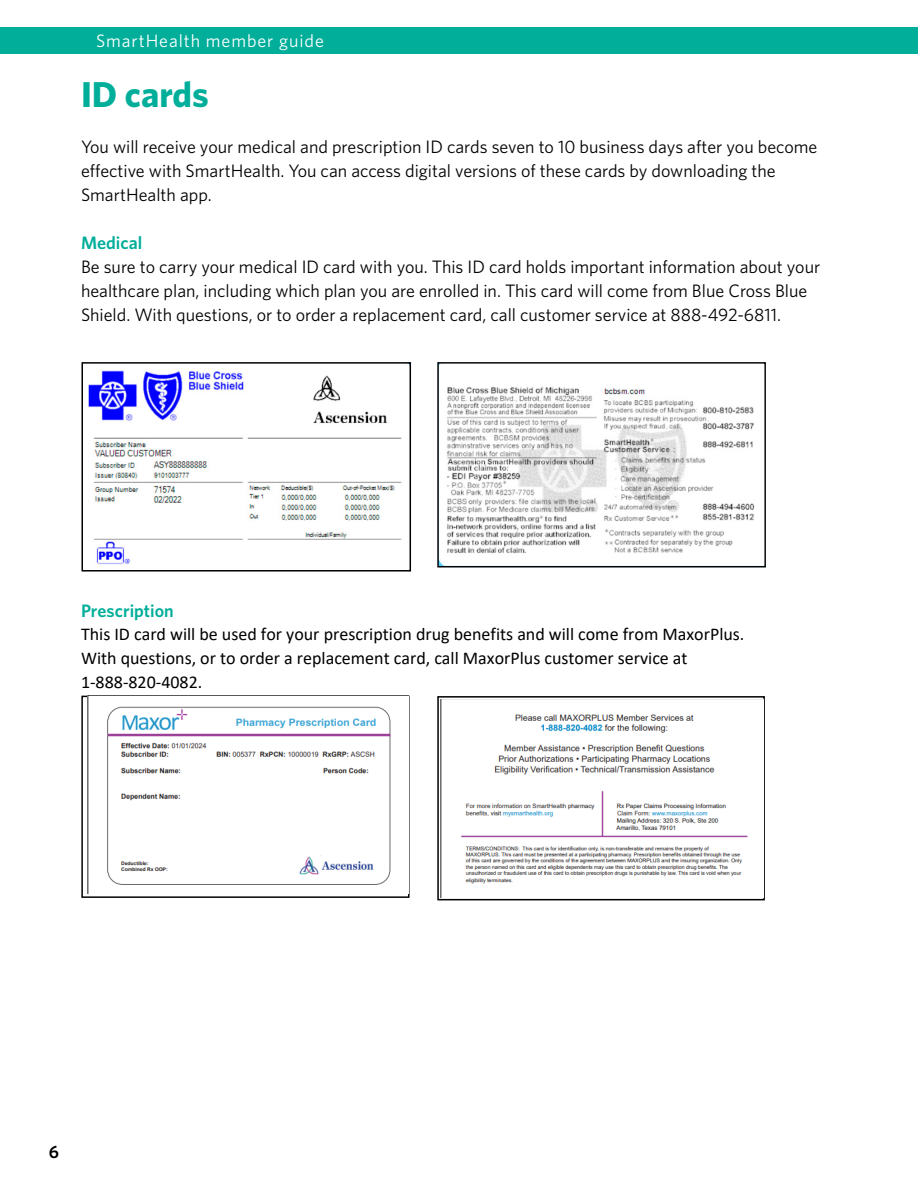
<style>
.page{position:relative;width:918px;height:1188px;background:#fff}
.page>*{position:absolute;margin:0;border:0;box-sizing:border-box;transform-origin:0 0}
.t1{font:700 36px "Whitney";color:#00ae9a}
.t2{font:18px/24px "Whitney";color:#000}
.t3{font:18px/24px "Calibri";color:#000}
.t4{font:18px "Whitney";letter-spacing:.05em;color:#fff}
.t5{font:600 18px "Whitney";color:#00ae9a}
.t6{font:600 18px "Whitney";color:#000}
</style>
<div class="page">
<div style="left:0;top:27px;width:918px;height:27px;background:#00ae9a"></div>
<img style="left:88px;top:370px;width:314px;height:195px">
<div style="left:81px;top:362px;width:330px;height:210px;border:2px solid #000"></div>
<img style="left:439px;top:364px;width:316px;height:201px">
<div style="left:437px;top:362px;width:329px;height:205px;border:1px solid #000"></div>
<div style="left:81px;top:696px;width:329px;height:202px;border:1px solid #000"></div>
<div style="left:437px;top:696px;width:328px;height:204px;border:2px solid #000"></div>
<img style="left:87px;top:695px;width:321px;height:199px">
<img style="left:441px;top:699px;width:323px;height:199px">
<p class="t4" style="left:96px;top:30px;width:229px">SmartHealth member guide</p>
<h1 class="t1" style="left:81px;top:73px;width:129px">ID cards</h1>
<p class="t2" style="left:81px;top:134px;width:738px">You will receive your medical and prescription ID cards seven to 10 business days after you become effective with SmartHealth. You can access digital versions of these cards by downloading the<br>SmartHealth app.</p>
<p class="t5" style="left:81px;top:231px;width:63px">Medical</p>
<p class="t2" style="left:81px;top:254px;width:741px">Be sure to carry your medical ID card with you. This ID card holds important information about your healthcare plan, including which plan you are enrolled in. This card will come from Blue Cross Blue<br>Shield. With questions, or to order a replacement card, call customer service at 888-492-6811.</p>
<p class="t5" style="left:81px;top:600px;width:94px">Prescription</p>
<p class="t3" style="left:81px;top:621px;width:665px">This ID card will be used for your prescription drug benefits and will come from MaxorPlus.<br>With questions, or to order a replacement card, call MaxorPlus customer service at<br>1-888-820-4082.</p>
<p class="t6" style="left:49px;top:1141px;width:12px">6</p>
</div>
